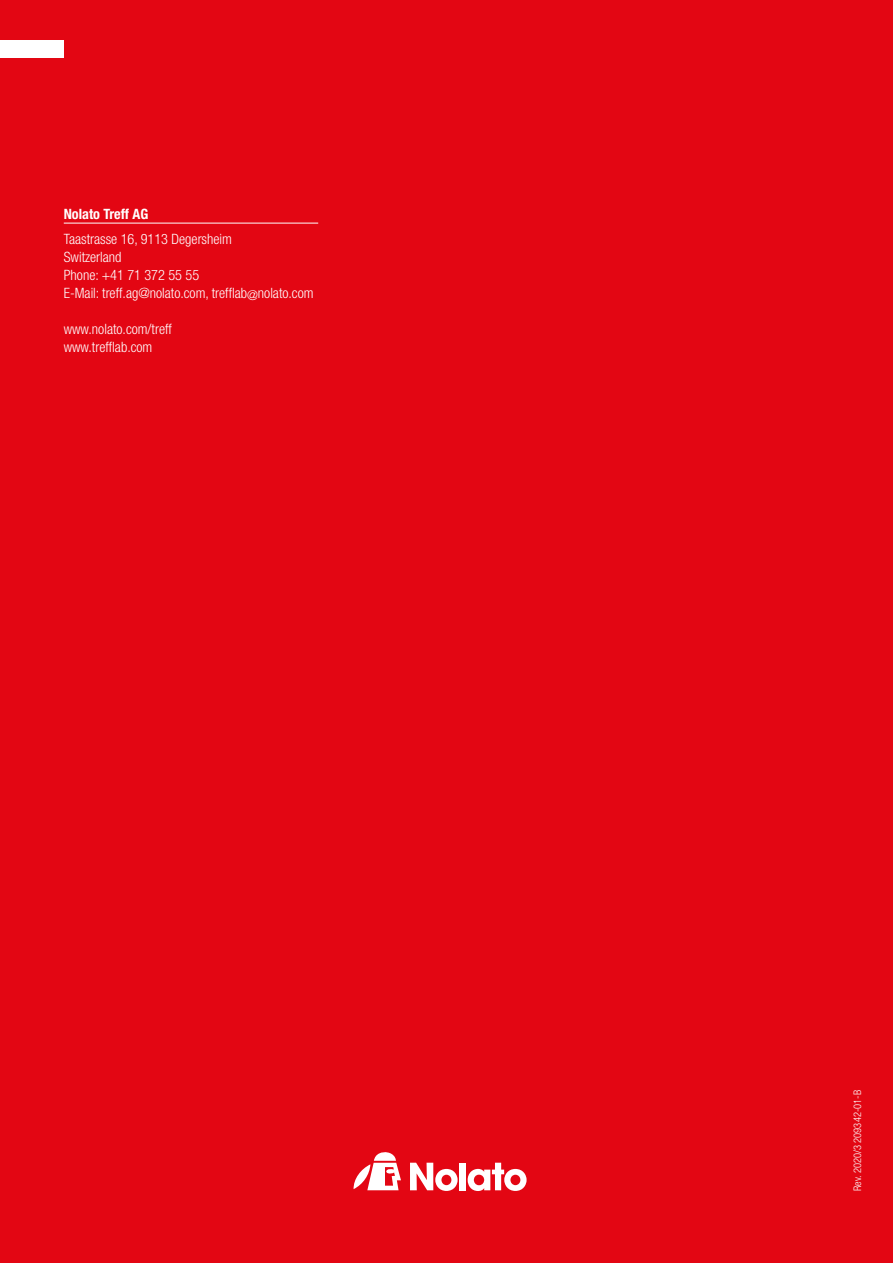
<style>
.page{position:relative;width:893px;height:1263px;background:#e30613}
.page>*{position:absolute;margin:0;border:0;box-sizing:border-box;transform-origin:0 0}
.t1{font:300 condensed 14.25px/18px "Helvetica Neue LT Std";color:#fff}
.t2{font:700 condensed 14.25px "Helvetica Neue LT Std";color:#fff}
.t3{font:300 condensed 10.5px "Helvetica Neue LT Std";color:#fff}
</style>
<div class="page">
<div style="left:0;top:40px;width:64px;height:17px;background:#fff"></div>
<svg style="left:410px;top:1163px;width:48px;height:28px"></svg>
<div style="left:460px;top:1163px;width:6px;height:27px;background:#fff"></div>
<svg style="left:468px;top:1163px;width:59px;height:28px"></svg>
<svg style="left:354px;top:1152px;width:47px;height:38px"></svg>
<hr style="left:64px;top:223px;width:254px;height:1px;background:#fff">
<p class="t2" style="left:64px;top:205px;width:86px">Nolato Treff AG</p>
<p class="t1" style="left:64px;top:230px;width:251px">Taastrasse 16, 9113 Degersheim<br>Switzerland<br>Phone: +41 71 372 55 55<br>E-Mail: treff.ag@nolato.com, trefflab<sub>@</sub>nolato.com</p>
<p class="t1" style="left:64px;top:320px;width:110px">www.nolato.com/treff www.trefflab.com</p>
<p class="t3" style="left:851px;top:1191px;width:102px;rotate:-90deg">Rev. 2020/3 209342-01-B</p>
</div>
